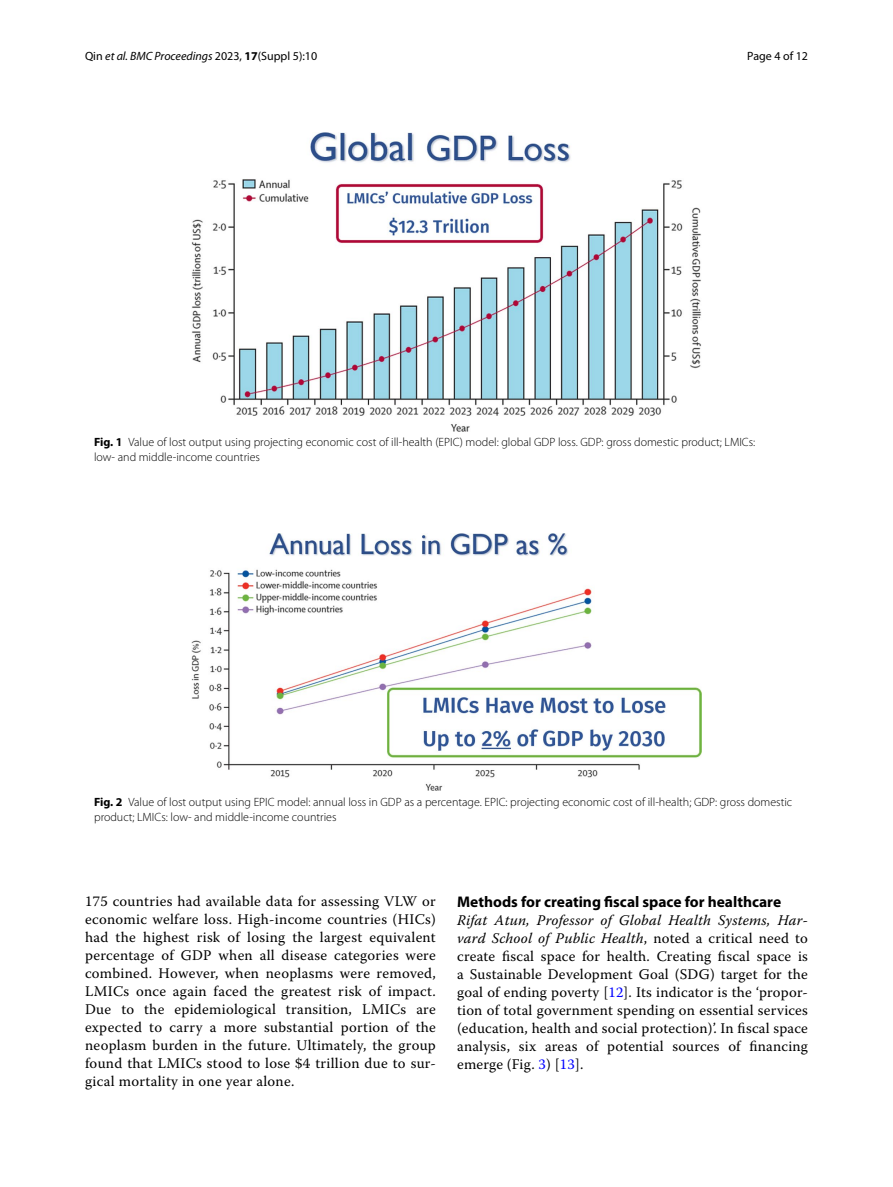
<style>
.page{position:relative;width:893px;height:1187px;background:#fff}
.page>*{position:absolute;margin:0;border:0;box-sizing:border-box;transform-origin:0 0}
.t1{font:700 15.45px "Myriad Pro";color:#000}
.t2{font:14.7px/18px "Warnock Pro";letter-spacing:.02em;color:#000;text-align:justify}
.t3{font:300 12px/15px "Myriad Pro";color:#000}
.t4{font:12px "Myriad Pro";color:#000}
.s1{font-style:italic}
.s2{font-weight:700}
.s3{color:#00f}
</style>
<div class="page">
<img style="left:191px;top:133px;width:510px;height:298px">
<img style="left:191px;top:533px;width:511px;height:257px">
<p class="t4" style="left:85px;top:48px;width:234px">Qin <span class="s1">et al. BMC Proceedings</span> 2023, <span class="s2">17</span>(Suppl 5):10</p>
<p class="t4" style="left:747px;top:48px;width:62px">Page 4 of 12</p>
<p class="t3" style="left:94px;top:435px;width:663px"><span class="s2">Fig. 1</span> Value of lost output using projecting economic cost of ill-health (EPIC) model: global GDP loss. GDP: gross domestic product; LMICs: low- and middle-income countries</p>
<p class="t3" style="left:94px;top:794px;width:700px"><span class="s2">Fig. 2</span> Value of lost output using EPIC model: annual loss in GDP as a percentage. EPIC: projecting economic cost of ill-health; GDP: gross domestic product; LMICs: low- and middle-income countries</p>
<p class="t2" style="left:85px;top:892px;width:352px">175 countries had available data for assessing VLW or economic welfare loss. High-income countries (HICs) had the highest risk of losing the largest equivalent percentage of GDP when all disease categories were combined. However, when neoplasms were removed, LMICs once again faced the greatest risk of impact.<br>Due to the epidemiological transition, LMICs are expected to carry a more substantial portion of the neoplasm burden in the future. Ultimately, the group found that LMICs stood to lose $4 trillion due to sur&shy;gical mortality in one year alone.</p>
<p class="t1" style="left:457px;top:891px;width:326px">Methods for creating fiscal space for healthcare</p>
<p class="t2" style="left:457px;top:910px;width:352px"><span class="s1">Rifat Atun, Professor of Global Health Systems, Har&shy;vard School of Public Health</span>, noted a critical need to create fiscal space for health. Creating fiscal space is a Sustainable Development Goal (SDG) target for the goal of ending poverty [<span class="s3">12</span>]. Its indicator is the ‘propor&shy;tion of total government spending on essential services (education, health and social protection)’. In fiscal space analysis, six areas of potential sources of financing emerge (Fig. <span class="s3">3</span>) [<span class="s3">13</span>].</p>
</div>
